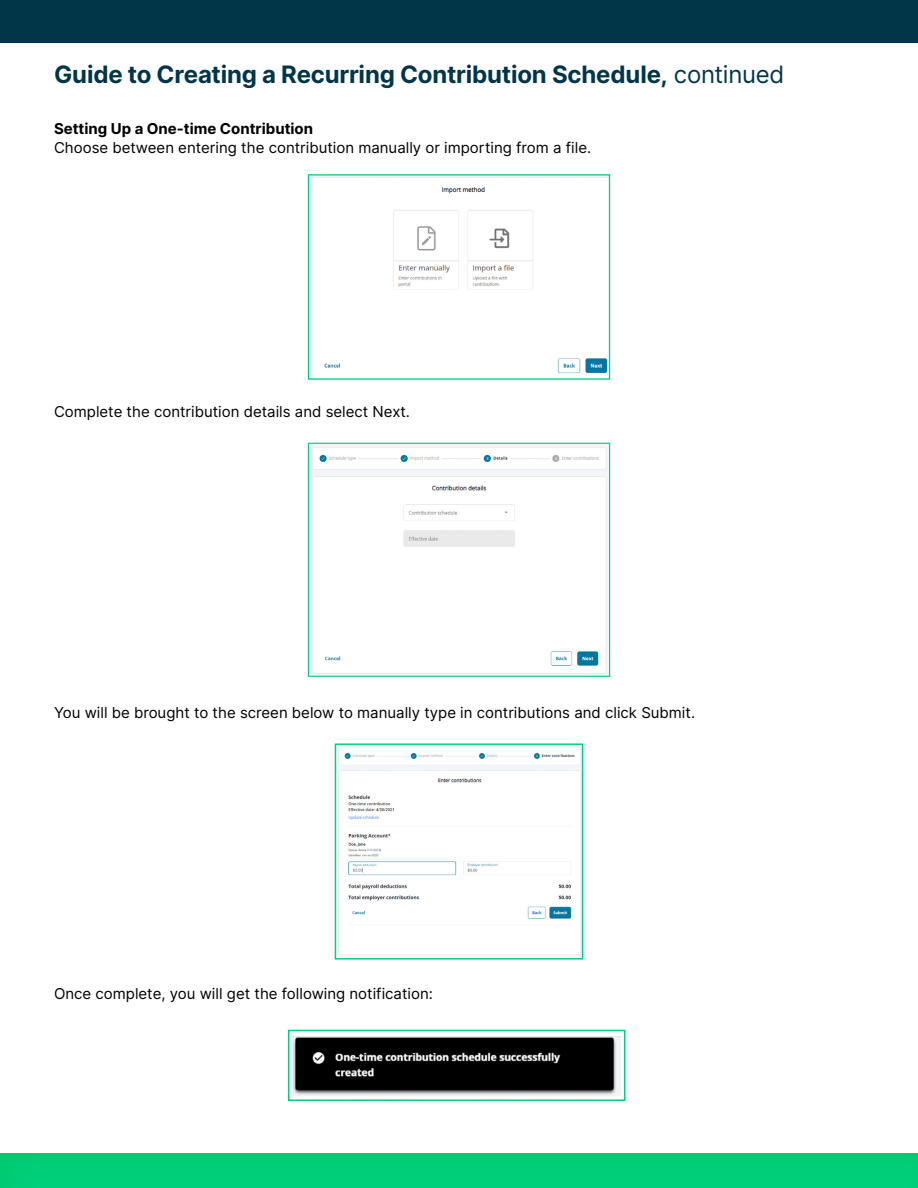
<style>
.page{position:relative;width:918px;height:1188px;background:#fff}
.page>*{position:absolute;margin:0;border:0;box-sizing:border-box;transform-origin:0 0}
.t1{font:700 24px "Inter";letter-spacing:-.01em;color:#003647}
.t2{font:15px "Inter";color:#000}
.t3{font:700 15px "Inter";color:#000}
.s1{font-weight:400}
</style>
<div class="page">
<div style="left:0;top:1139px;width:918px;height:49px;background:#00d17d;opacity:.3"></div>
<div style="left:0;top:0;width:918px;height:43px;background:#003647"></div>
<img style="left:310px;top:176px;width:298px;height:202px">
<div style="left:308px;top:174px;width:302px;height:206px;border:1px solid #00d17d"></div>
<img style="left:310px;top:445px;width:298px;height:230px">
<div style="left:308px;top:443px;width:302px;height:234px;border:1px solid #00d17d"></div>
<img style="left:338px;top:746px;width:242px;height:211px">
<div style="left:335px;top:743px;width:248px;height:217px;border:2px solid #00d17d"></div>
<img style="left:291px;top:1036px;width:331px;height:60px">
<div style="left:288px;top:1030px;width:338px;height:71px;border:2px solid #00d17d"></div>
<h1 class="t1" style="left:54px;top:57px;width:732px">Guide to Creating a Recurring Contribution Schedule, <span class="s1">continued</span></h1>
<p class="t3" style="left:54px;top:117px;width:261px">Setting Up a One-time Contribution</p>
<p class="t2" style="left:54px;top:137px;width:539px">Choose between entering the contribution manually or importing from a file.</p>
<p class="t2" style="left:54px;top:401px;width:358px">Complete the contribution details and select Next.</p>
<p class="t2" style="left:54px;top:702px;width:643px">You will be brought to the screen below to manually type in contributions and click Submit.</p>
<p class="t2" style="left:54px;top:983px;width:380px">Once complete, you will get the following notification:</p>
</div>
